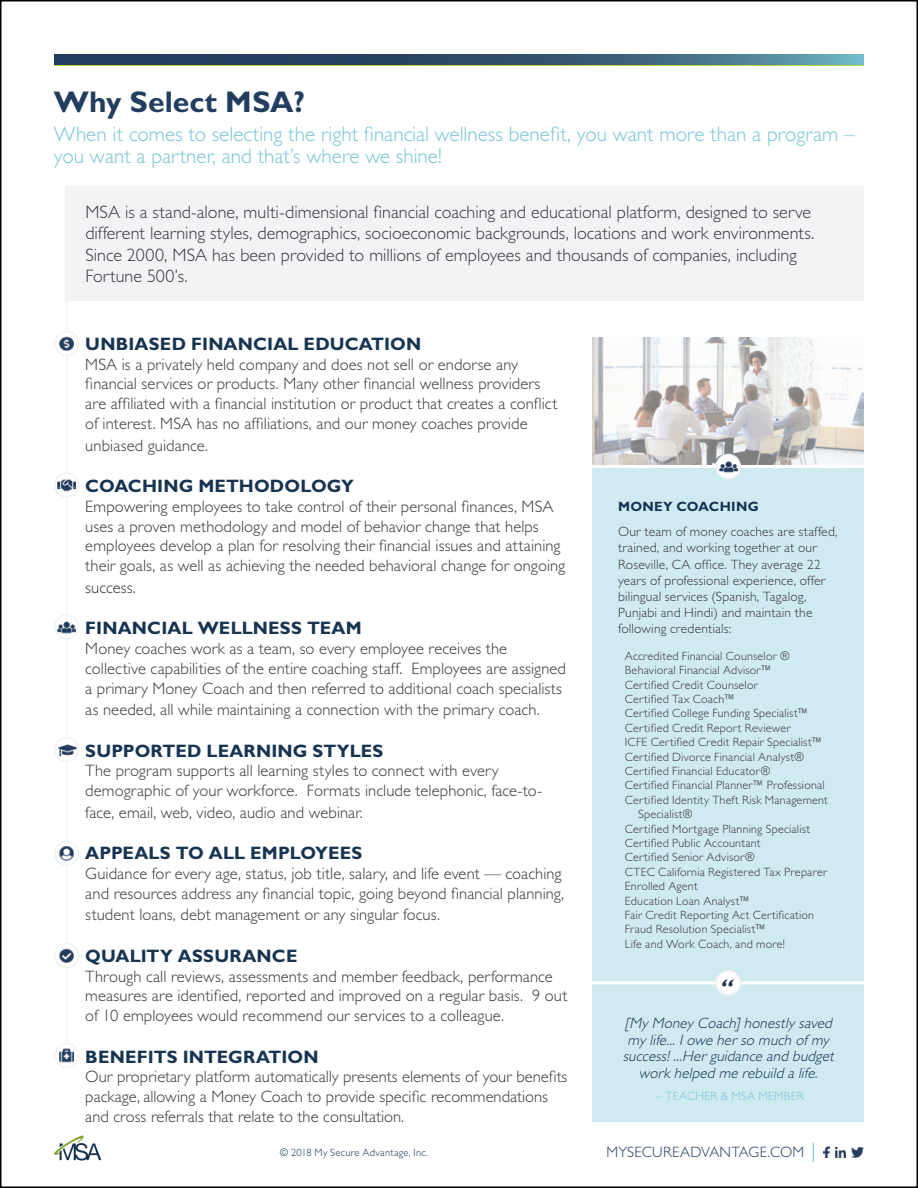
<style>
.page{position:relative;width:918px;height:1188px;background:#fff}
.page>*{position:absolute;margin:0;border:0;box-sizing:border-box;transform-origin:0 0}
.t1{font:700 30px "Gill Sans Std";letter-spacing:.005em;color:#213d5f}
.t2{font:italic 700 22.5px "Gill Sans Std";color:#163452}
.t3{font:300 21px/22.5px "Gill Sans Std";color:#77c4d5}
.t4{font:300 18px/21.6px "Gill Sans Std";color:#36363c}
.t5{font:700 18px "Gill Sans Std";letter-spacing:.01em;color:#163452}
.t6{font:300 16.5px/19.8px "Gill Sans Std";letter-spacing:.005em;color:#36363c}
.t7{font:italic 300 15px/16.5px "Gill Sans Std";color:#163452;text-align:center}
.t8{font:300 15px "Gill Sans Std";letter-spacing:.015em;color:#213c5e}
.t9{font:300 13.5px/16.2px "Gill Sans Std";letter-spacing:.015em;color:#36363a}
.t10{font:700 13.5px "Gill Sans Std";letter-spacing:.02em;color:#163452}
.t11{font:300 12px "Gill Sans Std";letter-spacing:.02em;color:#36363a}
.t12{font:300 12px "Gill Sans Std";letter-spacing:.025em;color:#77c4d5}
.t13{font:300 10.5px "Gill Sans Std";letter-spacing:.025em;color:#133453}
</style>
<div class="page">
<hr style="left:54px;top:63px;width:810px;height:3px;background:#c1d52f">
<svg style="left:54px;top:54px;width:810px;height:11px;background:#355876"></svg>
<svg style="left:54px;top:1135px;width:47px;height:26px"></svg>
<svg style="left:823px;top:1147px;width:6px;height:11px"></svg>
<svg style="left:835px;top:1147px;width:11px;height:11px"></svg>
<svg style="left:852px;top:1147px;width:12px;height:10px"></svg>
<svg style="left:813px;top:1143px;width:1px;height:19px"></svg>
<div style="left:593px;top:338px;width:271px;height:784px;background:#cfeaf0"></div>
<div style="left:66px;top:187px;width:798px;height:114px;background:#f1f3f4"></div>
<hr style="left:66px;top:260px;width:1px;height:785px;background:#f1f3f4">
<div style="left:55px;top:738px;width:24px;height:24px;background:#fff;border-radius:50%"></div>
<div style="left:54px;top:737px;width:25px;height:25px;border:2px solid #f1f3f4;border-radius:50%"></div>
<img style="left:59px;top:742px;width:17px;height:15px">
<div style="left:55px;top:615px;width:24px;height:24px;background:#fff;border-radius:50%"></div>
<div style="left:54px;top:614px;width:25px;height:26px;border:2px solid #f1f3f4;border-radius:50%"></div>
<img style="left:58px;top:619px;width:18px;height:15px">
<div style="left:55px;top:841px;width:24px;height:24px;background:#fff;border-radius:50%"></div>
<div style="left:54px;top:841px;width:25px;height:25px;border:2px solid #f1f3f4;border-radius:50%"></div>
<img style="left:60px;top:846px;width:14px;height:15px">
<svg style="left:55px;top:1043px;width:24px;height:24px"></svg>
<div style="left:54px;top:1043px;width:25px;height:25px;border:2px solid #f1f3f4;border-radius:50%"></div>
<img style="left:60px;top:1049px;width:14px;height:13px">
<div style="left:55px;top:473px;width:24px;height:24px;background:#fff;border-radius:50%"></div>
<div style="left:54px;top:472px;width:25px;height:26px;border:2px solid #f1f3f4;border-radius:50%"></div>
<img style="left:58px;top:478px;width:18px;height:15px">
<div style="left:55px;top:944px;width:24px;height:24px;background:#fff;border-radius:50%"></div>
<div style="left:54px;top:943px;width:25px;height:25px;border:2px solid #f1f3f4;border-radius:50%"></div>
<img style="left:60px;top:949px;width:14px;height:14px">
<div style="left:55px;top:331px;width:24px;height:24px;background:#fff;border-radius:50%"></div>
<div style="left:54px;top:331px;width:25px;height:25px;border:2px solid #f1f3f4;border-radius:50%"></div>
<img style="left:60px;top:336px;width:14px;height:15px">
<svg style="left:593px;top:338px;width:271px;height:127px;background:#dcdada"></svg>
<hr style="left:590px;top:981px;width:277px;height:3px;background:#fff">
<div style="left:716px;top:971px;width:24px;height:24px;background:#fff;border-radius:50%"></div>
<div style="left:716px;top:970px;width:25px;height:26px;border:2px solid #f1f3f4;border-radius:50%"></div>
<hr style="left:590px;top:465px;width:277px;height:3px;background:#fff">
<svg style="left:716px;top:454px;width:24px;height:24px"></svg>
<div style="left:716px;top:454px;width:25px;height:25px;border:2px solid #f1f3f4;border-radius:50%"></div>
<img style="left:719px;top:459px;width:18px;height:15px">
<h1 class="t1" style="left:54px;top:84px;width:252px">Why Select MSA?</h1>
<p class="t3" style="left:54px;top:123px;width:802px">When it comes to selecting the right financial wellness benefit, you want more than a program – you want a partner, and that’s where we shine!</p>
<p class="t4" style="left:85px;top:201px;width:730px">MSA is a stand-alone, multi-dimensional financial coaching and educational platform, designed to serve different learning styles, demographics, socioeconomic backgrounds, locations and work environments.<br>Since 2000, MSA has been provided to millions of employees and thousands of companies, including Fortune 500’s.</p>
<p class="t5" style="left:85px;top:333px;width:337px">UNBIASED FINANCIAL EDUCATION</p>
<p class="t6" style="left:85px;top:354px;width:474px">MSA is a privately held company and does not sell or endorse any financial services or products. Many other financial wellness providers are affiliated with a financial institution or product that creates a conflict of interest. MSA has no affiliations, and our money coaches provide</p>
<p class="t6" style="left:85px;top:435px;width:124px">unbiased guidance.</p>
<p class="t5" style="left:85px;top:475px;width:270px">COACHING METHODOLOGY</p>
<p class="t6" style="left:85px;top:497px;width:481px">Empowering employees to take control of their personal finances, MSA uses a proven methodology and model of behavior change that helps employees develop a plan for resolving their financial issues and attaining their goals, as well as achieving the needed behavioral change for ongoing</p>
<p class="t6" style="left:85px;top:578px;width:52px">success.</p>
<p class="t5" style="left:85px;top:617px;width:278px">FINANCIAL WELLNESS TEAM</p>
<p class="t6" style="left:85px;top:639px;width:482px">Money coaches work as a team, so every employee receives the collective capabilities of the entire coaching staff. Employees are assigned a primary Money Coach and then referred to additional coach specialists</p>
<p class="t6" style="left:85px;top:700px;width:456px">as needed, all while maintaining a connection with the primary coach.</p>
<p class="t5" style="left:85px;top:740px;width:300px">SUPPORTED LEARNING STYLES</p>
<p class="t6" style="left:85px;top:761px;width:458px">The program supports all learning styles to connect with every demographic of your workforce. Formats include telephonic, face-to-</p>
<p class="t6" style="left:85px;top:803px;width:279px">face, email, web, video, audio and webinar.</p>
<p class="t5" style="left:85px;top:842px;width:279px">APPEALS TO ALL EMPLOYEES</p>
<p class="t6" style="left:85px;top:864px;width:480px">Guidance for every age, status, job title, salary, and life event — coaching and resources address any financial topic, going beyond financial planning,</p>
<p class="t6" style="left:85px;top:905px;width:356px">student loans, debt management or any singular focus.</p>
<p class="t5" style="left:85px;top:945px;width:214px">QUALITY ASSURANCE</p>
<p class="t6" style="left:85px;top:966px;width:484px">Through call reviews, assessments and member feedback, performance measures are identified, reported and improved on a regular basis. 9 out of 10 employees would recommend our services to a colleague.</p>
<p class="t5" style="left:85px;top:1046px;width:235px">BENEFITS INTEGRATION</p>
<p class="t6" style="left:85px;top:1067px;width:484px">Our proprietary platform automatically presents elements of your benefits package, allowing a Money Coach to provide specific recommendations and cross referrals that relate to the consultation.</p>
<p class="t10" style="left:618px;top:498px;width:142px">MONEY COACHING</p>
<p class="t9" style="left:618px;top:524px;width:221px">Our team of money coaches are staffed, trained, and working together at our Roseville, CA office. They average 22 years of professional experience, offer bilingual services (Spanish, Tagalog, Punjabi and Hindi) and maintain the following credentials:</p>
<p class="t11" style="left:625px;top:649px;width:166px">Accredited Financial Counselor ®</p>
<p class="t11" style="left:625px;top:663px;width:148px">Behavioral Financial Advisor™</p>
<p class="t11" style="left:625px;top:678px;width:134px">Certified Credit Counselor</p>
<p class="t11" style="left:625px;top:692px;width:112px">Certified Tax Coach™</p>
<p class="t11" style="left:625px;top:707px;width:185px">Certified College Funding Specialist™</p>
<p class="t11" style="left:625px;top:721px;width:167px">Certified Credit Report Reviewer</p>
<p class="t11" style="left:625px;top:735px;width:199px">ICFE Certified Credit Repair Specialist™</p>
<p class="t11" style="left:625px;top:750px;width:181px">Certified Divorce Financial Analyst®</p>
<p class="t11" style="left:625px;top:764px;width:147px">Certified Financial Educator®</p>
<p class="t11" style="left:625px;top:779px;width:201px">Certified Financial Planner™ Professional</p>
<p class="t11" style="left:625px;top:793px;width:205px">Certified Identity Theft Risk Management</p>
<p class="t11" style="left:638px;top:807px;width:56px">Specialist®</p>
<p class="t11" style="left:625px;top:822px;width:187px">Certified Mortgage Planning Specialist</p>
<p class="t11" style="left:625px;top:836px;width:137px">Certified Public Accountant</p>
<p class="t11" style="left:625px;top:851px;width:131px">Certified Senior Advisor®</p>
<p class="t11" style="left:625px;top:865px;width:204px">CTEC California Registered Tax Preparer</p>
<p class="t11" style="left:625px;top:879px;width:74px">Enrolled Agent</p>
<p class="t11" style="left:625px;top:894px;width:127px">Education Loan Analyst™</p>
<p class="t11" style="left:625px;top:908px;width:191px">Fair Credit Reporting Act Certification</p>
<p class="t11" style="left:625px;top:923px;width:142px">Fraud Resolution Specialist™</p>
<p class="t11" style="left:625px;top:937px;width:162px">Life and Work Coach, and more!</p>
<h2 class="t2" style="left:718px;top:974px;width:21px">“</h2>
<p class="t7" style="left:623px;top:1015px;width:216px">[MyMoneyCoach]honestlysaved mylife...Iowe herso much of my success!...Herguidance and budget work helped me rebuild alife.</p>
<p class="t12" style="left:656px;top:1089px;width:149px">– TEACHER &amp; MSA MEMBER</p>
<p class="t13" style="left:280px;top:1147px;width:150px">© 2018 My Secure Advantage, Inc.</p>
<p class="t8" style="left:606px;top:1144px;width:199px">MYSECUREADVANTAGE.COM</p>
</div>
